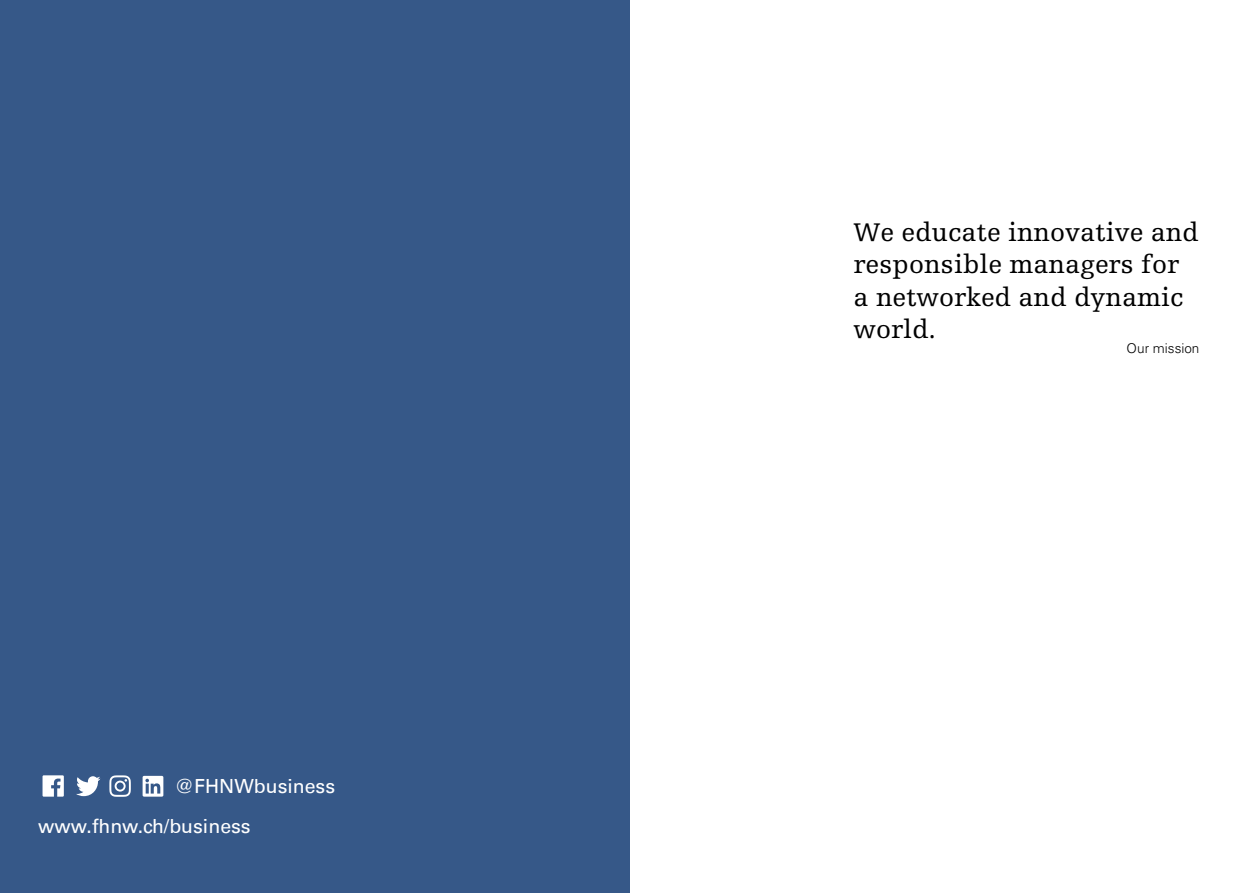
<style>
.page{position:relative;width:1259px;height:893px;background:#fff}
.page>*{position:absolute;margin:0;border:0;box-sizing:border-box;transform-origin:0 0}
.t1{font:27px/32.4px "Egyptienne FLT Std";color:#000}
.t2{font:19.5px/40.5px "Univers LT";color:#fff}
.t3{font:300 13.5px "Univers LT";color:#000}
</style>
<div class="page">
<div style="left:0;top:0;width:629px;height:893px;background:#365888"></div>
<div style="left:143px;top:776px;width:20px;height:21px;background:#fff;border-radius:2px"></div>
<svg style="left:145px;top:779px;width:15px;height:15px"></svg>
<svg style="left:76px;top:776px;width:24px;height:20px"></svg>
<svg style="left:109px;top:775px;width:22px;height:22px"></svg>
<svg style="left:43px;top:775px;width:21px;height:22px"></svg>
<p class="t2" style="left:38px;top:766px;width:298px;text-indent:136px">@FHNWbusiness www.fhnw.ch/business</p>
<p class="t1" style="left:853px;top:216px;width:347px">We educate innovative and responsible managers for a networked and dynamic world.</p>
<p class="t3" style="left:1126px;top:340px;width:74px">Our mission</p>
</div>
